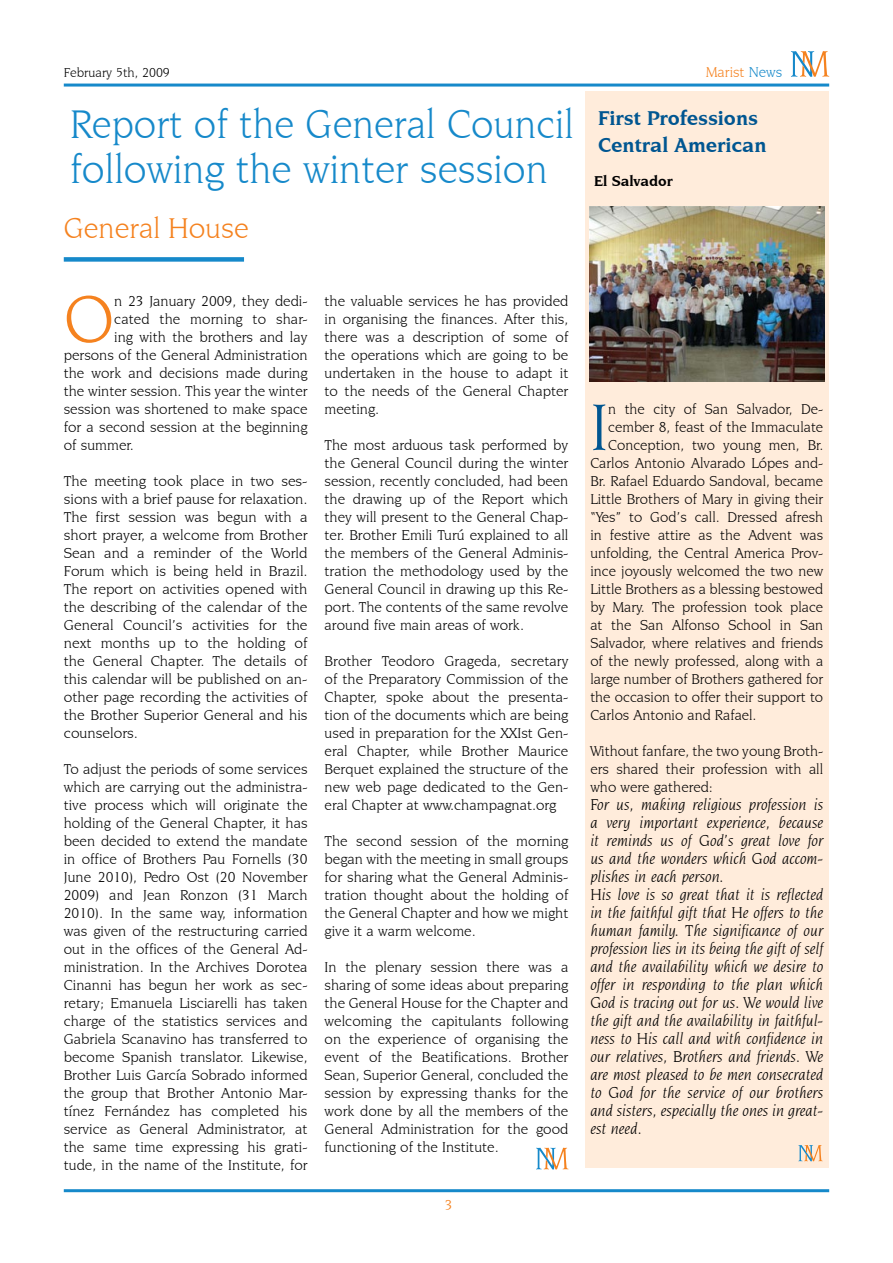
<style>
.page{position:relative;width:893px;height:1263px;background:#fff}
.page>*{position:absolute;margin:0;border:0;box-sizing:border-box;transform-origin:0 0}
.t1{font:70.05px "Novarese IT Cby BT";color:#005691}
.t2{font:70.05px "Novarese IT Cby BT";color:#f5821f}
.t3{font:42px/45px "Novarese IT Cby BT";color:#1689ca;scale:.96 1}
.t4{font:30px "Novarese IT Cby BT";color:#f5821f}
.t5{font:700 21px/27px "Novarese IT Cby BT";color:#005691}
.t6{font:italic 16.5px/18px "Novarese IT Cby BT";color:#000}
.t7{font:15px/18px "Novarese IT Cby BT";color:#000;text-align:justify}
.t8{font:15px "Novarese IT Cby BT";color:#f5821f}
.t9{font:700 15px "Novarese IT Cby BT";color:#000}
.t10{font:13.5px "Novarese IT Cby BT";color:#000}
.s1{color:#1689ca}
</style>
<div class="page">
<hr style="left:64px;top:1189px;width:765px;height:3px;background:#1689ca">
<div style="left:64px;top:257px;width:180px;height:5px;background:#1689ca"></div>
<hr style="left:64px;top:84px;width:765px;height:3px;background:#1689ca">
<svg style="left:791px;top:51px;width:38px;height:26px"></svg>
<svg style="left:536px;top:1148px;width:32px;height:21px"></svg>
<div style="left:585px;top:91px;width:244px;height:1077px;background:#ffecdb"></div>
<svg style="left:798px;top:1145px;width:25px;height:16px"></svg>
<img style="left:590px;top:207px;width:235px;height:175px">
<p class="t10" style="left:64px;top:64px;width:108px">February 5th, 2009</p>
<p class="t8" style="left:706px;top:63px;width:78px">Marist <span class="s1">News</span></p>
<h2 class="t3" style="left:70px;top:101px;width:526px">Report of the General Council following the winter session</h2>
<h3 class="t4" style="left:64px;top:210px;width:187px">General House</h3>
<h3 class="t5" style="left:598px;top:104px;width:170px">First Professions<br>Central American</h3>
<p class="t9" style="left:594px;top:172px;width:80px">El Salvador</p>
<h1 class="t2" style="left:64px;top:278px;width:52px">O</h1>
<p class="t7" style="left:114px;top:292px;width:195px">n 23 January 2009, they dedi-</p>
<p class="t7" style="left:114px;top:310px;width:195px">cated the morning to shar-</p>
<p class="t7" style="left:114px;top:328px;width:195px">ing with the brothers and lay</p>
<p class="t7" style="left:64px;top:346px;width:245px">persons of the General Administration</p>
<p class="t7" style="left:64px;top:364px;width:245px">the work and decisions made during</p>
<p class="t7" style="left:64px;top:382px;width:245px">the winter session. This year the winter</p>
<p class="t7" style="left:64px;top:400px;width:245px">session was shortened to make space</p>
<p class="t7" style="left:64px;top:418px;width:245px">for a second session at the beginning</p>
<p class="t7" style="left:64px;top:436px;width:72px">of summer.</p>
<p class="t7" style="left:64px;top:472px;width:245px">The meeting took place in two ses&shy;sions with a brief pause for relaxation.<br>The first session was begun with a short prayer, a welcome from Brother Sean and a reminder of the World Forum which is being held in Brazil.<br>The report on activities opened with the describing of the calendar of the General Council’s activities for the next months up to the holding of the General Chapter. The details of this calendar will be published on an&shy;other page recording the activities of the Brother Superior General and his counselors.</p>
<p class="t7" style="left:64px;top:760px;width:245px">To adjust the periods of some services which are carrying out the administra&shy;tive process which will originate the holding of the General Chapter, it has been decided to extend the mandate in office of Brothers Pau Fornells (30<br>June 2010), Pedro Ost (20 November 2009) and Jean Ronzon (31 March 2010). In the same way, information was given of the restructuring carried out in the offices of the General Ad&shy;ministration. In the Archives Dorotea Cinanni has begun her work as sec&shy;retary; Emanuela Lisciarelli has taken charge of the statistics services and Gabriela Scanavino has transferred to become Spanish translator. Likewise, Brother Luis García Sobrado informed the group that Brother Antonio Mar&shy;tínez Fernández has completed his service as General Administrator, at the same time expressing his grati&shy;tude, in the name of the Institute, for</p>
<p class="t7" style="left:325px;top:292px;width:245px">the valuable services he has provided in organising the finances. After this, there was a description of some of the operations which are going to be undertaken in the house to adapt it to the needs of the General Chapter meeting.</p>
<p class="t7" style="left:325px;top:436px;width:245px">The most arduous task performed by the General Council during the winter session, recently concluded, had been the drawing up of the Report which they will present to the General Chap&shy;ter. Brother Emili Turú explained to all the members of the General Adminis&shy;tration the methodology used by the General Council in drawing up this Re&shy;port. The contents of the same revolve around five main areas of work.</p>
<p class="t7" style="left:325px;top:652px;width:245px">Brother Teodoro Grageda, secretary of the Preparatory Commission of the Chapter, spoke about the presenta&shy;tion of the documents which are being used in preparation for the XXIst Gen&shy;eral Chapter, while Brother Maurice Berquet explained the structure of the new web page dedicated to the Gen&shy;eral Chapter at www.champagnat.org</p>
<p class="t7" style="left:325px;top:832px;width:245px">The second session of the morning began with the meeting in small groups for sharing what the General Adminis&shy;tration thought about the holding of the General Chapter and how we might give it a warm welcome.</p>
<p class="t7" style="left:325px;top:958px;width:245px">In the plenary session there was a sharing of some ideas about preparing the General House for the Chapter and welcoming the capitulants following on the experience of organising the event of the Beatifications. Brother Sean, Superior General, concluded the session by expressing thanks for the work done by all the members of the General Administration for the good functioning of the Institute.</p>
<h1 class="t1" style="left:590px;top:386px;width:19px">I</h1>
<p class="t7" style="left:608px;top:400px;width:217px">n the city of San Salvador, De-</p>
<p class="t7" style="left:608px;top:418px;width:217px">cember 8, feast of the Immaculate</p>
<p class="t7" style="left:608px;top:436px;width:217px">Conception, two young men, Br.</p>
<p class="t7" style="left:590px;top:454px;width:234px">Carlos Antonio Alvarado Lópes and-</p>
<p class="t7" style="left:590px;top:472px;width:234px">Br. Rafael Eduardo Sandoval, became</p>
<p class="t7" style="left:590px;top:490px;width:234px">Little Brothers of Mary in giving their</p>
<p class="t7" style="left:590px;top:508px;width:234px">“Yes” to God’s call. Dressed afresh</p>
<p class="t7" style="left:590px;top:526px;width:234px">in festive attire as the Advent was</p>
<p class="t7" style="left:590px;top:544px;width:234px">unfolding, the Central America Prov-</p>
<p class="t7" style="left:590px;top:562px;width:234px">ince joyously welcomed the two new</p>
<p class="t7" style="left:590px;top:580px;width:234px">Little Brothers as a blessing bestowed</p>
<p class="t7" style="left:590px;top:598px;width:234px">by Mary. The profession took place</p>
<p class="t7" style="left:590px;top:616px;width:234px">at the San Alfonso School in San</p>
<p class="t7" style="left:590px;top:634px;width:234px">Salvador, where relatives and friends</p>
<p class="t7" style="left:590px;top:652px;width:234px">of the newly professed, along with a</p>
<p class="t7" style="left:590px;top:670px;width:234px">large number of Brothers gathered for</p>
<p class="t7" style="left:590px;top:688px;width:234px">the occasion to offer their support to</p>
<p class="t7" style="left:590px;top:706px;width:168px">Carlos Antonio and Rafael.</p>
<p class="t7" style="left:590px;top:742px;width:234px">Without fanfare, the two young Broth&shy;ers shared their profession with all who were gathered:</p>
<p class="t6" style="left:590px;top:795px;width:234px">For us, making religious profession is a very important experience, because it reminds us of God’s great love for us and the wonders which God accom&shy;plishes in each person.<br>His love is so great that it is reflected in the faithful gift that He offers to the human family. The significance of our profession lies in its being the gift of self and the availability which we desire to offer in responding to the plan which God is tracing out for us. We would live the gift and the availability in faithful&shy;ness to His call and with confidence in our relatives, Brothers and friends. We are most pleased to be men consecrated to God for the service of our brothers and sisters, especially the ones in great&shy;est need.</p>
</div>
